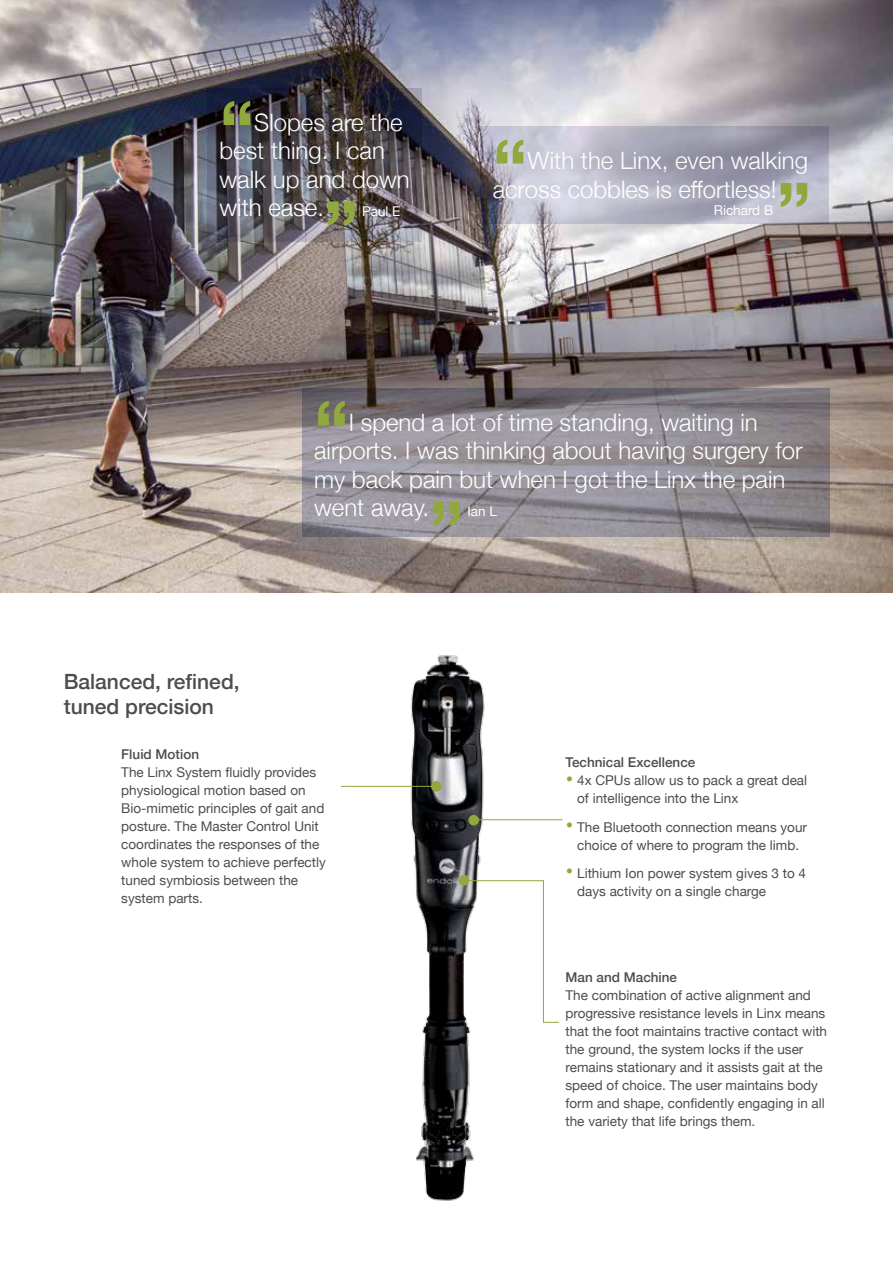
<style>
.page{position:relative;width:893px;height:1263px;background:#fff}
.page>*{position:absolute;margin:0;border:0;box-sizing:border-box;transform-origin:0 0}
.t1{font:700 75px "Helvetica Neue";color:#91a93c}
.t2{font:300 24px/28.5px "Helvetica Neue";color:#fff}
.t3{font:500 21px/25.5px "Helvetica Neue";color:#4d4d4f}
.t4{font:13.5px/18px "Helvetica Neue";color:#4d4d4f}
.t5{font:500 13.5px "Helvetica Neue";color:#4d4d4f}
.t6{font:13.5px "Helvetica Neue";color:#fff}
.s1{font-size:22.5px;color:#91a93c}
</style>
<div class="page">
<img style="left:380px;top:655px;width:144px;height:546px">
<img style="left:0;top:0;width:893px;height:592px">
<svg style="left:302px;top:388px;width:527px;height:149px;background:#8c878f"></svg>
<svg style="left:480px;top:126px;width:349px;height:98px;background:#aeadbc"></svg>
<svg style="left:207px;top:88px;width:215px;height:153px;background:#504c52"></svg>
<hr style="left:478px;top:819px;width:85px;height:1px;background:#91a93c">
<hr style="left:341px;top:786px;width:95px;height:1px;background:#91a93c">
<svg style="left:465px;top:880px;width:94px;height:143px"></svg>
<div style="left:431px;top:781px;width:11px;height:11px;background:#91a93c;border-radius:50%"></div>
<div style="left:468px;top:815px;width:11px;height:10px;background:#91a93c;border-radius:50%"></div>
<div style="left:458px;top:875px;width:11px;height:10px;background:#91a93c;border-radius:50%"></div>
<h1 class="t1" style="left:220px;top:69px;width:36px">“</h1>
<h2 class="t2" style="left:220px;top:106px;width:192px;text-indent:35px">Slopes are the best thing. I can walk up and down with ease.</h2>
<h1 class="t1" style="left:324px;top:169px;width:36px">”</h1>
<p class="t6" style="left:362px;top:201px;width:40px">Paul E</p>
<h1 class="t1" style="left:493px;top:107px;width:36px">“</h1>
<h2 class="t2" style="left:493px;top:144px;width:317px;text-indent:35px">With the Linx, even walking across cobbles is effortless!</h2>
<h1 class="t1" style="left:777px;top:151px;width:36px">”</h1>
<p class="t6" style="left:714px;top:201px;width:61px">Richard B</p>
<h3 class="t3" style="left:64px;top:667px;width:177px">Balanced, refined, tuned precision</h3>
<h1 class="t1" style="left:314px;top:369px;width:36px">“</h1>
<h2 class="t2" style="left:314px;top:406px;width:490px;text-indent:35px">I spend a lot of time standing, waiting in airports. I was thinking about having surgery for my back pain but when I got the Linx the pain went away.</h2>
<h1 class="t1" style="left:429px;top:469px;width:36px">”</h1>
<p class="t6" style="left:467px;top:501px;width:31px">Ian L</p>
<p class="t5" style="left:121px;top:743px;width:79px">Fluid Motion</p>
<p class="t4" style="left:121px;top:764px;width:206px">The Linx System fluidly provides physiological motion based on<br>Bio-mimetic principles of gait and posture. The Master Control Unit coordinates the responses of the whole system to achieve perfectly tuned symbiosis between the system parts.</p>
<p class="t5" style="left:566px;top:752px;width:131px">Technical Excellence</p>
<p class="t4" style="left:577px;top:772px;width:232px;text-indent:-12px"><span class="s1">•</span> 4x CPUs allow us to pack a great deal of intelligence into the Linx</p>
<p class="t4" style="left:566px;top:819px;width:243px;text-align:center"><span class="s1">•</span> The Bluetooth connection means your choice of where to program the limb.</p>
<p class="t4" style="left:577px;top:865px;width:230px;text-indent:-12px"><span class="s1">•</span> Lithium Ion power system gives 3 to 4 days activity on a single charge</p>
<p class="t5" style="left:566px;top:966px;width:113px">Man and Machine</p>
<p class="t4" style="left:566px;top:986px;width:263px">The combination of active alignment and progressive resistance levels in Linx means that the foot maintains tractive contact with the ground, the system locks if the user remains stationary and it assists gait at the speed of choice. The user maintains body form and shape, confidently engaging in all the variety that life brings them.</p>
</div>
